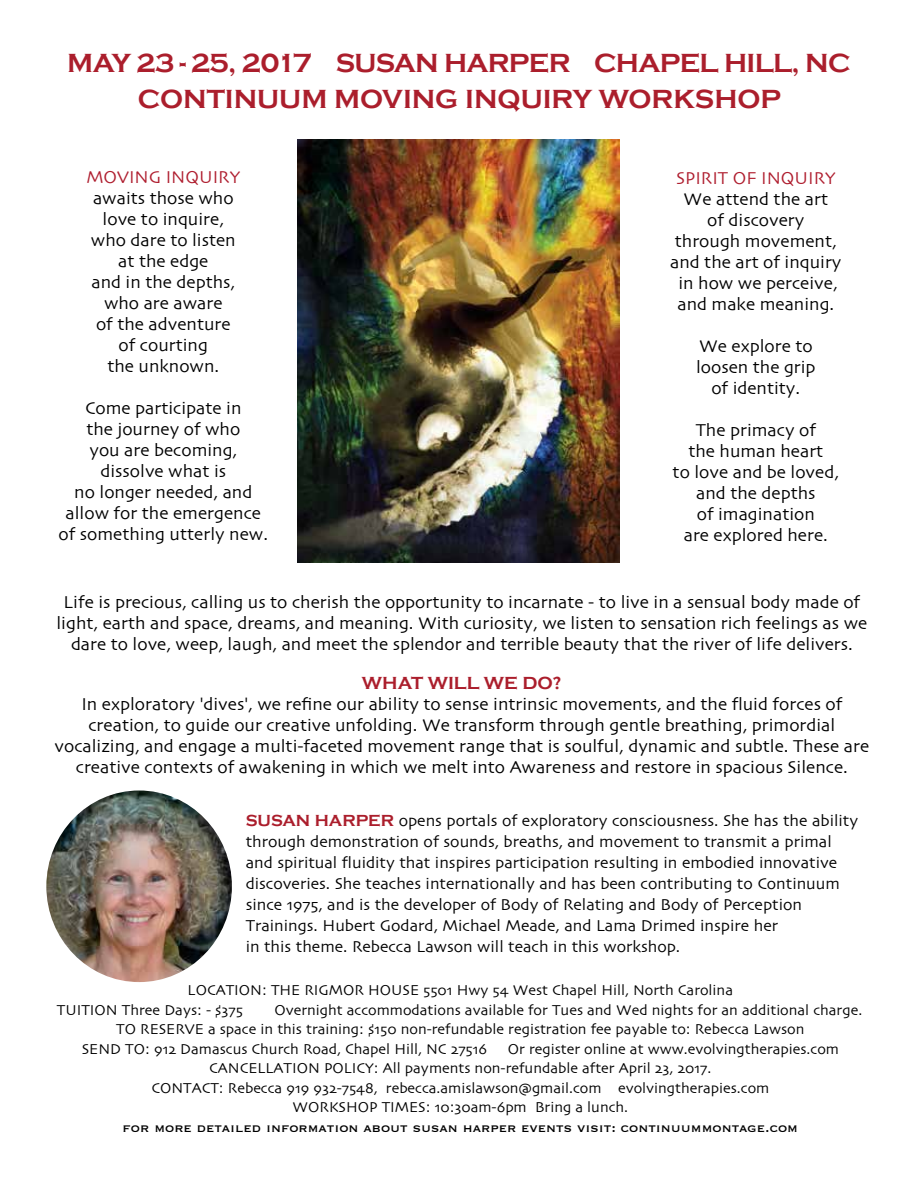
<style>
.page{position:relative;width:918px;height:1188px;background:#fff}
.page>*{position:absolute;margin:0;border:0;box-sizing:border-box;transform-origin:0 0}
.t1{font:700 27px/35.8px "Copperplate Gothic";letter-spacing:-.025em;color:#ab1e2c;text-align:center}
.t2{font:18px/21px "Skia";color:#000;text-align:center}
.t3{font:18px "Skia";color:#af1e2f}
.t4{font:700 18px "Copperplate Gothic";color:#ab1e2c}
.t5{font:16.5px/21px "Skia";color:#000}
.t6{font:15px/19.5px "Skia";color:#000}
.t7{font:15px "Copperplate";color:#000}
.s1{font-family:"Copperplate Gothic";font-weight:700;color:#ab1e2c}
</style>
<div class="page">
<img style="left:297px;top:140px;width:323px;height:422px">
<img style="left:46px;top:790px;width:186px;height:192px">
<h1 class="t1" style="left:67px;top:45px;width:785px">MAY 23 - 25, 2017 SUSAN HARPER CHAPEL HILL, NC<br>CONTINUUM MOVING INQUIRY WORKSHOP</h1>
<p class="t3" style="left:86px;top:166px;width:155px">MOVING INQUIRY</p>
<p class="t2" style="left:91px;top:189px;width:146px">awaits those who love to inquire, who dare to listen at the edge<br>and in the depths, who are aware<br>of the adventure of courting<br>the unknown.</p>
<p class="t2" style="left:59px;top:399px;width:211px">Come participate in<br>the journey of who<br>you are becoming, dissolve what is<br>no longer needed, and allow for the emergence of something utterly new.</p>
<p class="t3" style="left:676px;top:167px;width:161px">SPIRIT OF INQUIRY</p>
<p class="t2" style="left:670px;top:189px;width:173px">We attend the art<br>of discovery<br>through movement, and the art of inquiry in how we perceive, and make meaning.</p>
<p class="t2" style="left:696px;top:336px;width:121px">We explore to loosen the grip of identity.</p>
<p class="t2" style="left:673px;top:420px;width:168px">The primacy of<br>the human heart<br>to love and be loved, and the depths<br>of imagination<br>are explored here.</p>
<p class="t2" style="left:57px;top:593px;width:812px">Life is precious, calling us to cherish the opportunity to incarnate - to live in a sensual body made of light, earth and space, dreams, and meaning. With curiosity, we listen to sensation rich feelings as we dare to love, weep, laugh, and meet the splendor and terrible beauty that the river of life delivers.</p>
<p class="t4" style="left:362px;top:673px;width:201px">WHAT WILL WE DO?</p>
<p class="t2" style="left:55px;top:695px;width:816px">In exploratory 'dives', we refine our ability to sense intrinsic movements, and the fluid forces of creation, to guide our creative unfolding. We transform through gentle breathing, primordial vocalizing, and engage a multi-faceted movement range that is soulful, dynamic and subtle. These are creative contexts of awakening in which we melt into Awareness and restore in spacious Silence.</p>
<p class="t5" style="left:246px;top:811px;width:614px"><span class="s1">SUSAN HARPER</span> opens portals of exploratory consciousness. She has the ability through demonstration of sounds, breaths, and movement to transmit a primal and spiritual fluidity that inspires participation resulting in embodied innovative discoveries. She teaches internationally and has been contributing to Continuum since 1975, and is the developer of Body of Relating and Body of Perception Trainings. Hubert Godard, Michael Meade, and Lama Drimed inspire her<br>in this theme. Rebecca Lawson will teach in this workshop.</p>
<p class="t6" style="left:57px;top:982px;width:678px;text-indent:131px">LOCATION: THE RIGMOR HOUSE 5501 Hwy 54 West Chapel Hill, North Carolina<br>TUITION Three Days: - $375</p>
<p class="t6" style="left:274px;top:1001px;width:589px">Overnight accommodations available for Tues and Wed nights for an additional charge.</p>
<p class="t6" style="left:116px;top:1021px;width:690px">TO RESERVE a space in this training: $150 non-refundable registration fee payable to: Rebecca Lawson</p>
<p class="t6" style="left:82px;top:1040px;width:407px">SEND TO: 912 Damascus Church Road, Chapel Hill, NC 27516</p>
<p class="t6" style="left:508px;top:1040px;width:333px">Or register online at www.evolvingtherapies.com</p>
<p class="t6" style="left:209px;top:1060px;width:504px">CANCELLATION POLICY: All payments non-refundable after April 23, 2017.</p>
<p class="t6" style="left:151px;top:1079px;width:619px">CONTACT: Rebecca 919 932-7548, rebecca.amislawson@gmail.com evolvingtherapies.com</p>
<p class="t6" style="left:293px;top:1099px;width:337px">WORKSHOP TIMES: 10:30am-6pm Bring a lunch.</p>
<p class="t7" style="left:123px;top:1118px;width:677px">for more detailed information about susan harper events visit: continuummontage.com</p>
</div>
